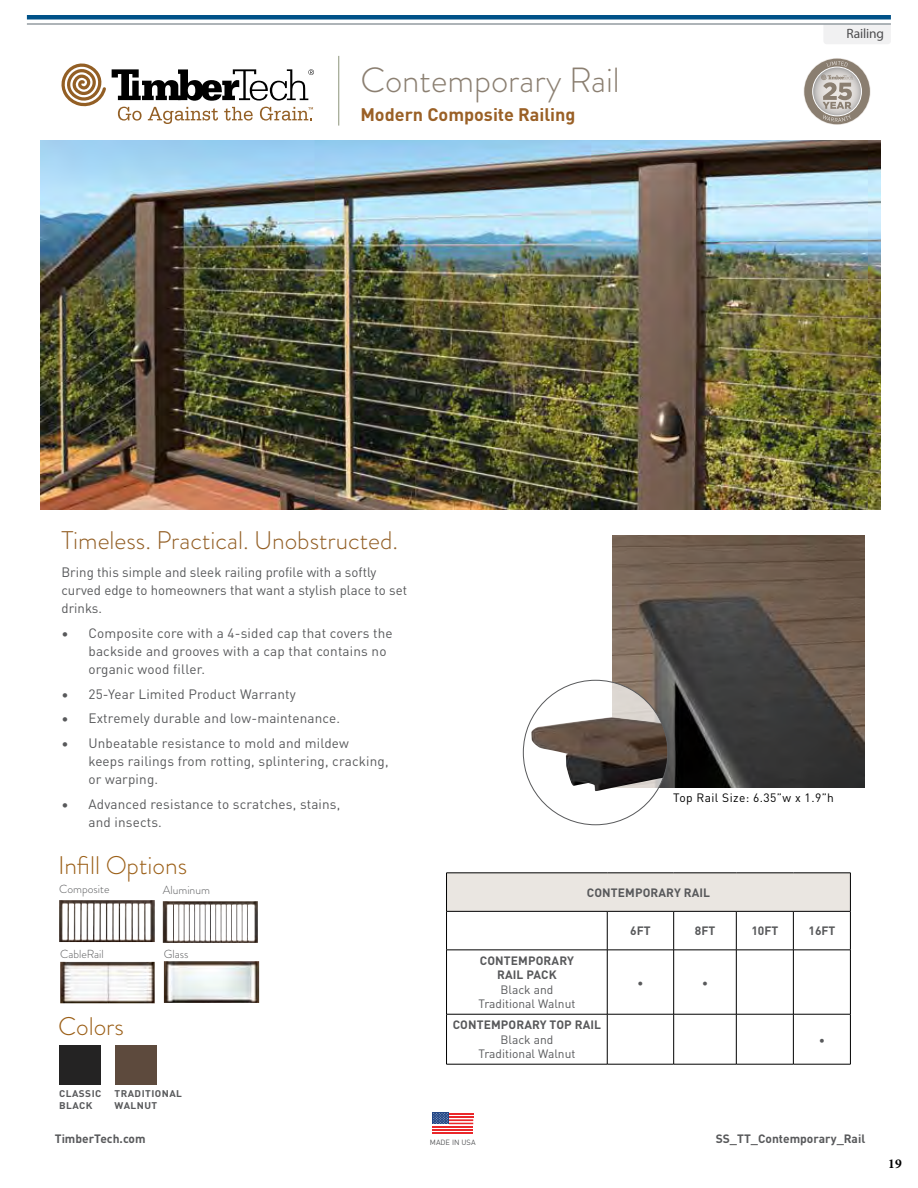
<style>
.page{position:relative;width:918px;height:1188px;background:#fff}
.page>*{position:absolute;margin:0;border:0;box-sizing:border-box;transform-origin:0 0}
.t1{font:300 34.95px "Brandon Grotesque";color:#8b7f71}
.t2{font:300 25.5px "Brandon Grotesque";color:#935f25}
.t3{font:300 25.5px "Brandon Grotesque";color:#9b5f17}
.t4{font:700 18px "DINOT";color:#9a6026}
.t5{font:13.5px/18px "DINOT";letter-spacing:.01em;color:#58595b}
.t6{font:13.5px "Myriad Pro";letter-spacing:-.01em;color:#4d4d4f}
.t7{font:700 13.5px "Minion Pro";color:#000}
.t8{font:700 12px/14.4px "DINOT";letter-spacing:.005em;color:#58595b;text-align:center}
.t9{font:12px/14.4px "DINOT";color:#58595b;text-align:center}
.t10{font:12px "DINOT";letter-spacing:.035em;color:#000}
.t11{font:300 11.7px "Brandon Grotesque";color:#58595b}
.t12{font:700 9.6px/12px "DINOT";letter-spacing:.045em;color:#58595b;scale:1.04 1}
.t13{font:7.5px "DINOT";color:#58595b}
</style>
<div class="page">
<div style="left:27px;top:15px;width:864px;height:5px;background:#005288"></div>
<svg style="left:824px;top:25px;width:67px;height:19px"></svg>
<hr style="left:27px;top:23px;width:864px;height:2px;background:#949ca1">
<img style="left:40px;top:140px;width:840px;height:370px">
<div style="left:432px;top:1113px;width:41px;height:21px;background:linear-gradient(to right,#fff,#fff)"></div>
<hr style="left:432px;top:1126px;width:41px;height:2px;background:#ea272a">
<hr style="left:432px;top:1129px;width:41px;height:2px;background:#ea272a">
<hr style="left:432px;top:1133px;width:41px;height:1px;background:#ea272a">
<div style="left:432px;top:1113px;width:17px;height:11px;background:#244887"></div>
<svg style="left:433px;top:1113px;width:40px;height:11px"></svg>
<hr style="left:339px;top:56px;width:1px;height:70px;background:#8c947b">
<svg style="left:61px;top:63px;width:45px;height:44px"></svg>
<svg style="left:112px;top:69px;width:202px;height:32px"></svg>
<svg style="left:118px;top:107px;width:24px;height:14px"></svg>
<svg style="left:148px;top:107px;width:70px;height:17px"></svg>
<svg style="left:224px;top:107px;width:29px;height:14px"></svg>
<svg style="left:260px;top:107px;width:53px;height:14px"></svg>
<svg style="left:804px;top:58px;width:67px;height:67px"></svg>
<div style="left:804px;top:59px;width:66px;height:65px;background:#8a7e70;border-radius:50%"></div>
<svg style="left:813px;top:67px;width:48px;height:49px"></svg>
<div style="left:812px;top:67px;width:50px;height:49px;border:1px solid #fff;border-radius:50%"></div>
<svg style="left:827px;top:61px;width:21px;height:6px"></svg>
<svg style="left:823px;top:115px;width:28px;height:7px"></svg>
<svg style="left:821px;top:74px;width:33px;height:35px"></svg>
<div style="left:59px;top:1045px;width:41px;height:40px;background:#242323"></div>
<div style="left:116px;top:1045px;width:41px;height:40px;background:#5d4a3d"></div>
<img style="left:612px;top:535px;width:252px;height:252px">
<svg style="left:523px;top:680px;width:145px;height:145px"></svg>
<img style="left:531px;top:717px;width:137px;height:74px">
<div style="left:447px;top:873px;width:403px;height:38px;background:#eae6e1"></div>
<svg style="left:447px;top:912px;width:403px;height:38px"></svg>
<hr style="left:673px;top:912px;width:1px;height:38px;background:#000">
<hr style="left:736px;top:912px;width:1px;height:38px;background:#000">
<hr style="left:793px;top:912px;width:1px;height:38px;background:#000">
<hr style="left:850px;top:912px;width:1px;height:38px;background:#000">
<hr style="left:673px;top:950px;width:1px;height:64px;background:#000">
<hr style="left:736px;top:950px;width:1px;height:64px;background:#000">
<hr style="left:793px;top:950px;width:1px;height:64px;background:#000">
<hr style="left:850px;top:950px;width:1px;height:64px;background:#000">
<hr style="left:446px;top:1014px;width:161px;height:1px;background:#000">
<hr style="left:607px;top:1014px;width:67px;height:1px;background:#000">
<hr style="left:674px;top:1014px;width:62px;height:1px;background:#000">
<hr style="left:673px;top:1014px;width:1px;height:50px;background:#000">
<hr style="left:736px;top:1014px;width:57px;height:1px;background:#000">
<hr style="left:736px;top:1014px;width:1px;height:50px;background:#000">
<hr style="left:793px;top:1014px;width:58px;height:1px;background:#000">
<hr style="left:793px;top:1014px;width:1px;height:50px;background:#000">
<hr style="left:850px;top:1014px;width:1px;height:50px;background:#000">
<hr style="left:446px;top:1064px;width:161px;height:1px;background:#000">
<hr style="left:607px;top:1064px;width:67px;height:1px;background:#000">
<hr style="left:674px;top:1064px;width:62px;height:1px;background:#000">
<hr style="left:736px;top:1064px;width:57px;height:1px;background:#000">
<hr style="left:793px;top:1064px;width:58px;height:1px;background:#000">
<hr style="left:446px;top:950px;width:1px;height:64px;background:#000">
<hr style="left:607px;top:950px;width:1px;height:64px;background:#000">
<hr style="left:446px;top:1014px;width:1px;height:50px;background:#000">
<hr style="left:607px;top:1014px;width:1px;height:50px;background:#000">
<hr style="left:607px;top:950px;width:67px;height:1px;background:#000">
<hr style="left:674px;top:950px;width:62px;height:1px;background:#000">
<hr style="left:736px;top:950px;width:57px;height:1px;background:#000">
<hr style="left:793px;top:950px;width:58px;height:1px;background:#000">
<hr style="left:446px;top:873px;width:161px;height:1px;background:#000">
<hr style="left:446px;top:873px;width:1px;height:38px;background:#000">
<hr style="left:607px;top:873px;width:67px;height:1px;background:#000">
<hr style="left:674px;top:873px;width:62px;height:1px;background:#000">
<hr style="left:736px;top:873px;width:57px;height:1px;background:#000">
<hr style="left:793px;top:873px;width:58px;height:1px;background:#000">
<hr style="left:850px;top:873px;width:1px;height:38px;background:#000">
<hr style="left:607px;top:911px;width:67px;height:1px;background:#000">
<hr style="left:674px;top:911px;width:62px;height:1px;background:#000">
<hr style="left:736px;top:911px;width:57px;height:1px;background:#000">
<hr style="left:793px;top:911px;width:58px;height:1px;background:#000">
<hr style="left:446px;top:911px;width:161px;height:1px;background:#000">
<hr style="left:446px;top:912px;width:1px;height:38px;background:#000">
<hr style="left:607px;top:912px;width:1px;height:38px;background:#000">
<hr style="left:446px;top:950px;width:161px;height:1px;background:#000">
<img style="left:59px;top:900px;width:96px;height:42px">
<img style="left:163px;top:901px;width:95px;height:42px">
<img style="left:60px;top:962px;width:95px;height:41px">
<img style="left:164px;top:961px;width:95px;height:42px">
<h1 class="t1" style="left:360px;top:57px;width:261px">Contemporary Rail</h1>
<h3 class="t4" style="left:360px;top:100px;width:217px">Modern Composite Railing</h3>
<p class="t6" style="left:846px;top:25px;width:39px">Railing</p>
<h2 class="t2" style="left:61px;top:523px;width:338px">Timeless. Practical. Unobstructed.</h2>
<p class="t5" style="left:61px;top:562px;width:347px">Bring this simple and sleek railing profile with a softly curved edge to homeowners that want a stylish place to set drinks.</p>
<p class="t5" style="left:88px;top:623px;width:306px;text-indent:-27px">• Composite core with a 4-sided cap that covers the backside and grooves with a cap that contains no organic wood filler.</p>
<p class="t5" style="left:61px;top:684px;width:236px">• 25-Year Limited Product Warranty</p>
<p class="t5" style="left:61px;top:709px;width:280px">• Extremely durable and low-maintenance.</p>
<p class="t5" style="left:88px;top:733px;width:302px;text-indent:-27px">• Unbeatable resistance to mold and mildew<br>keeps railings from rotting, splintering, cracking, or warping.</p>
<p class="t5" style="left:88px;top:794px;width:253px;text-indent:-27px">• Advanced resistance to scratches, stains, and insects.</p>
<h2 class="t3" style="left:58px;top:848px;width:131px">Infill Options</h2>
<p class="t11" style="left:59px;top:881px;width:52px">Composite</p>
<p class="t11" style="left:163px;top:882px;width:49px">Aluminum</p>
<p class="t11" style="left:60px;top:946px;width:45px">CableRail</p>
<p class="t11" style="left:164px;top:946px;width:26px">Glass</p>
<h2 class="t3" style="left:58px;top:1009px;width:67px">Colors</h2>
<p class="t12" style="left:59px;top:1087px;width:42px">CLASSIC<br>BLACK</p>
<p class="t12" style="left:115px;top:1087px;width:66px">TRADITIONAL<br>WALNUT</p>
<p class="t10" style="left:673px;top:788px;width:162px">Top Rail Size: 6.35”w x 1.9”h</p>
<p class="t8" style="left:480px;top:953px;width:96px">CONTEMPORARY<br>RAIL PACK</p>
<p class="t9" style="left:478px;top:982px;width:99px">Black and<br>Traditional Walnut</p>
<p class="t8" style="left:587px;top:884px;width:125px">CONTEMPORARY RAIL</p>
<p class="t8" style="left:630px;top:923px;width:22px">6FT</p>
<p class="t8" style="left:695px;top:923px;width:22px">8FT</p>
<p class="t8" style="left:751px;top:923px;width:28px">10FT</p>
<p class="t8" style="left:809px;top:923px;width:28px">16FT</p>
<p class="t8" style="left:638px;top:974px;width:7px">•</p>
<p class="t8" style="left:702px;top:974px;width:7px">•</p>
<p class="t8" style="left:453px;top:1017px;width:150px">CONTEMPORARY TOP RAIL</p>
<p class="t9" style="left:478px;top:1032px;width:99px">Black and<br>Traditional Walnut</p>
<p class="t9" style="left:819px;top:1032px;width:8px">•</p>
<p class="t8" style="left:55px;top:1131px;width:92px">TimberTech.com</p>
<p class="t13" style="left:430px;top:1137px;width:47px">MADE IN USA</p>
<p class="t8" style="left:716px;top:1131px;width:151px">SS_TT_Contemporary_Rail</p>
<p class="t7" style="left:888px;top:1154px;width:15px">19</p>
</div>
